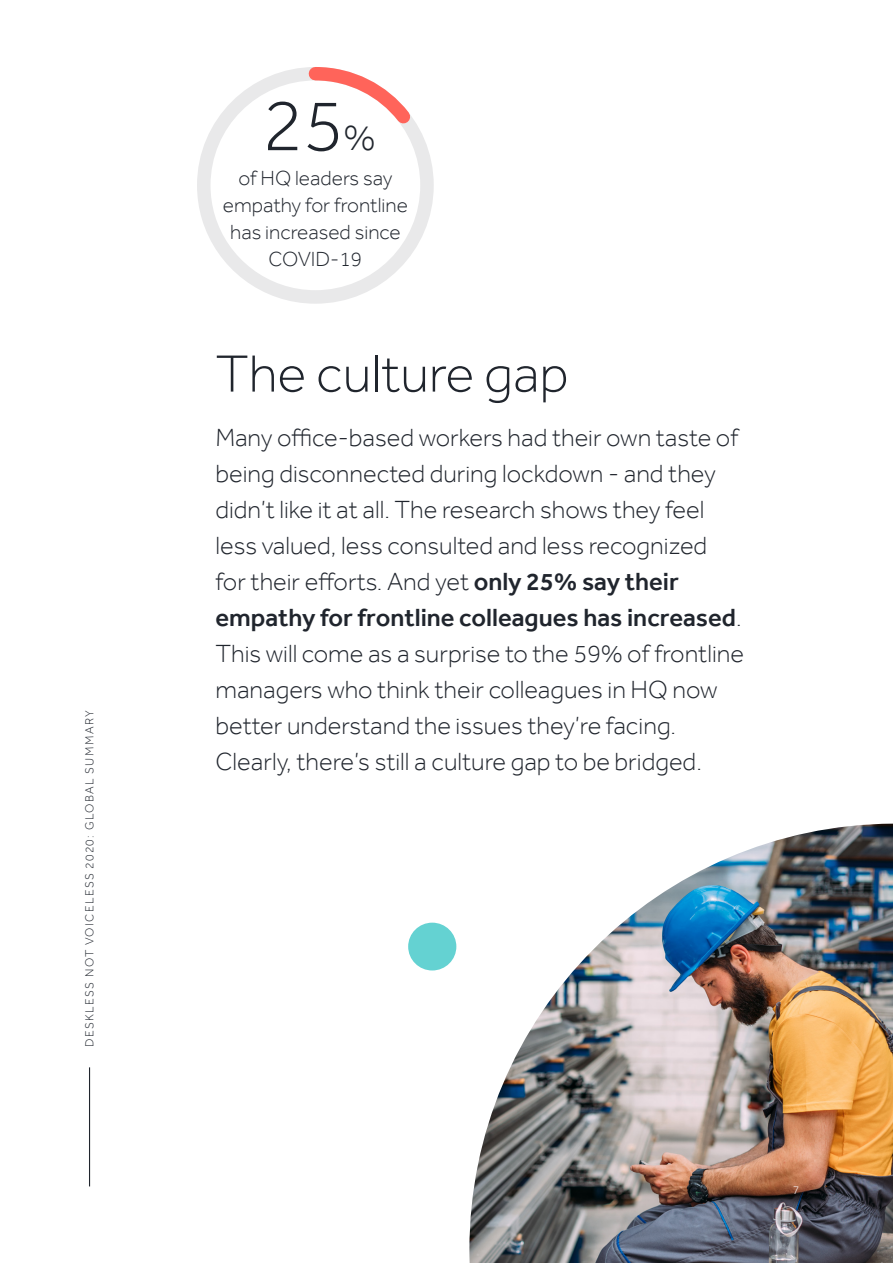
<style>
.page{position:relative;width:893px;height:1263px;background:#fff}
.page>*{position:absolute;margin:0;border:0;box-sizing:border-box;transform-origin:0 0}
.t1{font:300 75px "Effra";color:#20252d}
.t2{font:300 54px "Effra";color:#20252d}
.t3{font:300 25.5px/36px "Effra";color:#20252d}
.t4{font:300 21px/27px "Effra";color:#20252d;text-align:center}
.t5{font:300 12px "Effra";letter-spacing:.115em;color:#20252d}
.t6{font:300 12px "Effra";color:#fff}
.s1{font-size:37.5px}
.s2{font-weight:500}
</style>
<div class="page">
<div style="left:408px;top:923px;width:48px;height:47px;background:#64d2d2;border-radius:50%"></div>
<img style="left:469px;top:824px;width:424px;height:439px">
<svg style="left:197px;top:68px;width:237px;height:236px"></svg>
<svg style="left:302px;top:67px;width:120px;height:69px"></svg>
<hr style="left:89px;top:1067px;width:1px;height:119px;background:#20252d">
<p class="t5" style="left:82px;top:1047px;width:338px;rotate:-90deg">DESKLESS NOT VOICELESS 2020: GLOBAL SUMMARY</p>
<h1 class="t1" style="left:262px;top:80px;width:115px">25<span class="s1">%</span></h1>
<p class="t4" style="left:223px;top:164px;width:187px">of HQ leaders say empathy for frontline has increased since<br>COVID-19</p>
<h2 class="t2" style="left:215px;top:341px;width:355px">The culture gap</h2>
<p class="t3" style="left:215px;top:419px;width:530px">Many office-based workers had their own taste of being disconnected during lockdown - and they didn’t like it at all. The research shows they feel less valued, less consulted and less recognized for their efforts. And yet <span class="s2">only 25% say their empathy for frontline colleagues has increased</span>.<br>This will come as a surprise to the 59% of frontline managers who think their colleagues in HQ now better understand the issues they’re facing.<br>Clearly, there’s still a culture gap to be bridged.</p>
<p class="t6" style="left:793px;top:1183px;width:8px">7</p>
</div>
